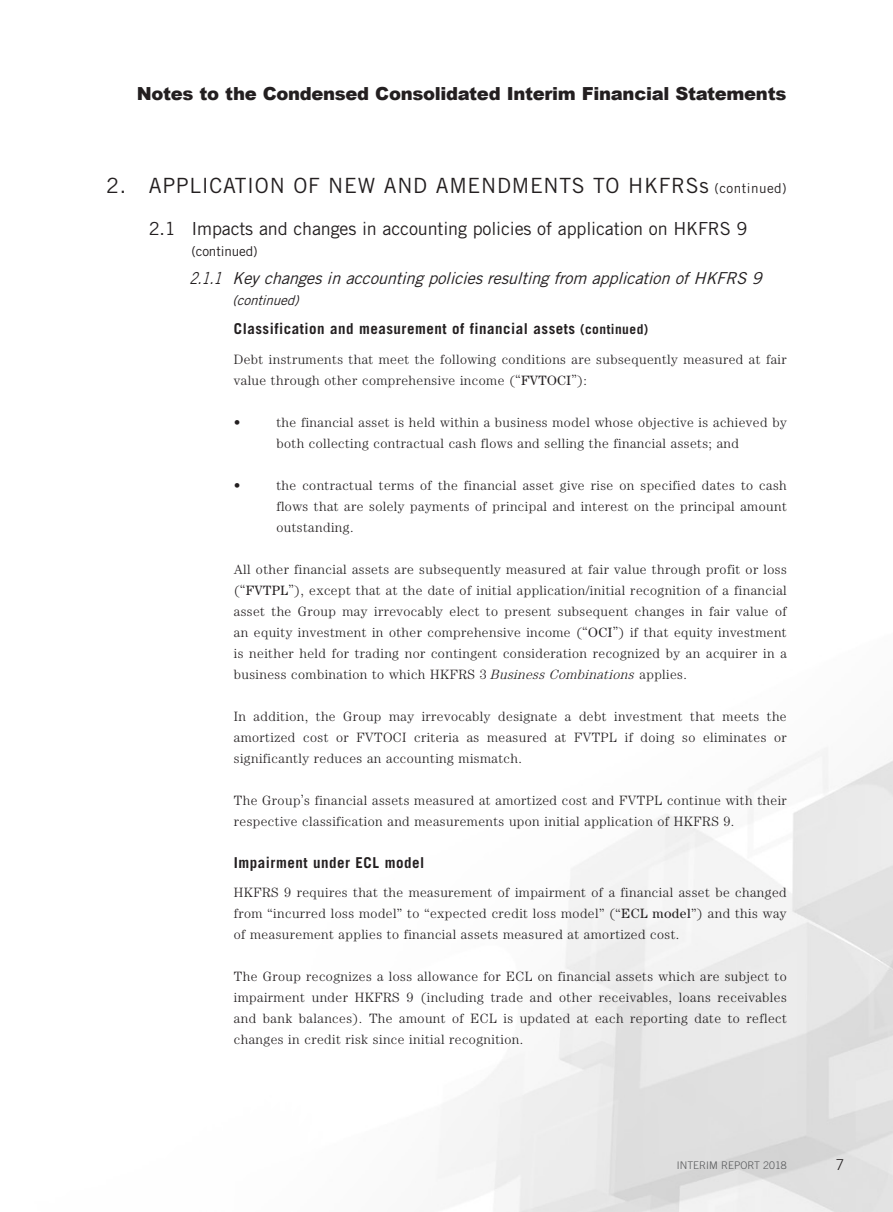
<style>
.page{position:relative;width:893px;height:1212px;background:#fff}
.page>*{position:absolute;margin:0;border:0;box-sizing:border-box;transform-origin:0 0}
.Heading_1{font:21px "Trade Gothic LT Std";letter-spacing:.035em;color:#231f20}
.Heading_2{font:18px "Trade Gothic LT Std";letter-spacing:-.01em;color:#231f20}
.t1{font:900 18px "Arial";letter-spacing:-.015em;color:#231f20}
.Heading_3{font:italic 16.5px "Trade Gothic LT Std";color:#231f20;scale:.8 1}
.Heading_4{font:700 15px "Trade Gothic LT Std";letter-spacing:.035em;color:#231f20}
.t2{font:300 15px "Trade Gothic LT Std";color:#231f20}
.Body_Text{font:300 13.5px/21px "Century Std";letter-spacing:.03em;color:#231f20;text-align:justify}
.Heading_2-2{font:13.5px "Trade Gothic LT Std";letter-spacing:-.01em;color:#231f20}
.Heading_3-2{font:italic 13.5px "Trade Gothic LT Std";color:#231f20}
.t3{font:300 10.5px "Trade Gothic LT Std";letter-spacing:.005em;color:#57585a}
.s1{font-size:13.5px}
.s2{font-weight:400}
.s3{font-style:italic}
</style>
<div class="page">
<p class="t1" style="left:137px;top:81px;width:651px">Notes to the Condensed Consolidated Interim Financial Statements</p>
<p class="Heading_1" style="left:106px;top:173px;width:682px">2. APPLICATION OF NEW AND AMENDMENTS TO HKFRSs <span class="s1">(continued)</span></p>
<p class="Heading_2" style="left:149px;top:218px;width:600px">2.1 Impacts and changes in accounting policies of application on HKFRS 9</p>
<p class="Heading_2-2" style="left:191px;top:243px;width:68px">(continued)</p>
<p class="Heading_3" style="left:190px;top:268px;width:723px">2.1.1 Keychangesinaccountingpoliciesresultingfrom applicationofHKFRS9</p>
<p class="Heading_3-2" style="left:232px;top:292px;width:72px">(continued)</p>
<p class="Heading_4" style="left:234px;top:320px;width:416px">Classification and measurement of financial assets <span class="s1">(continued)</span></p>
<p class="Body_Text" style="left:234px;top:348px;width:554px">Debt instruments that meet the following conditions are subsequently measured at fair value through other comprehensive income (“<span class="s2">FVTOCI</span>”):</p>
<p class="Body_Text" style="left:234px;top:411px;width:8px">•</p>
<p class="Body_Text" style="left:276px;top:411px;width:512px">the financial asset is held within a business model whose objective is achieved by both collecting contractual cash flows and selling the financial assets; and</p>
<p class="Body_Text" style="left:234px;top:474px;width:8px">•</p>
<p class="Body_Text" style="left:276px;top:474px;width:512px">the contractual terms of the financial asset give rise on specified dates to cash flows that are solely payments of principal and interest on the principal amount outstanding.</p>
<p class="Body_Text" style="left:234px;top:558px;width:554px">All other financial assets are subsequently measured at fair value through profit or loss (“<span class="s2">FVTPL</span>”), except that at the date of initial application/initial recognition of a financial asset the Group may irrevocably elect to present subsequent changes in fair value of an equity investment in other comprehensive income (“<span class="s2">OCI</span>”) if that equity investment is neither held for trading nor contingent consideration recognized by an acquirer in a business combination to which HKFRS 3 <span class="s3">BusinessCombinations</span> applies.</p>
<p class="Body_Text" style="left:234px;top:705px;width:554px">In addition, the Group may irrevocably designate a debt investment that meets the amortized cost or FVTOCI criteria as measured at FVTPL if doing so eliminates or significantly reduces an accounting mismatch.</p>
<p class="Body_Text" style="left:234px;top:789px;width:554px">The Group’s financial assets measured at amortized cost and FVTPL continue with their respective classification and measurements upon initial application of HKFRS 9.</p>
<p class="Heading_4" style="left:234px;top:853px;width:192px">Impairment under ECL model</p>
<p class="Body_Text" style="left:234px;top:882px;width:554px">HKFRS 9 requires that the measurement of impairment of a financial asset be changed from “incurred loss model” to “expected credit loss model” (“<span class="s2">ECL model</span>”) and this way of measurement applies to financial assets measured at amortized cost.</p>
<p class="Body_Text" style="left:234px;top:966px;width:554px">The Group recognizes a loss allowance for ECL on financial assets which are subject to impairment under HKFRS 9 (including trade and other receivables, loans receivables and bank balances). The amount of ECL is updated at each reporting date to reflect changes in credit risk since initial recognition.</p>
<p class="t3" style="left:677px;top:1159px;width:111px">INTERIM REPORT 2018</p>
<p class="t2" style="left:836px;top:1155px;width:10px">7</p>
</div>
